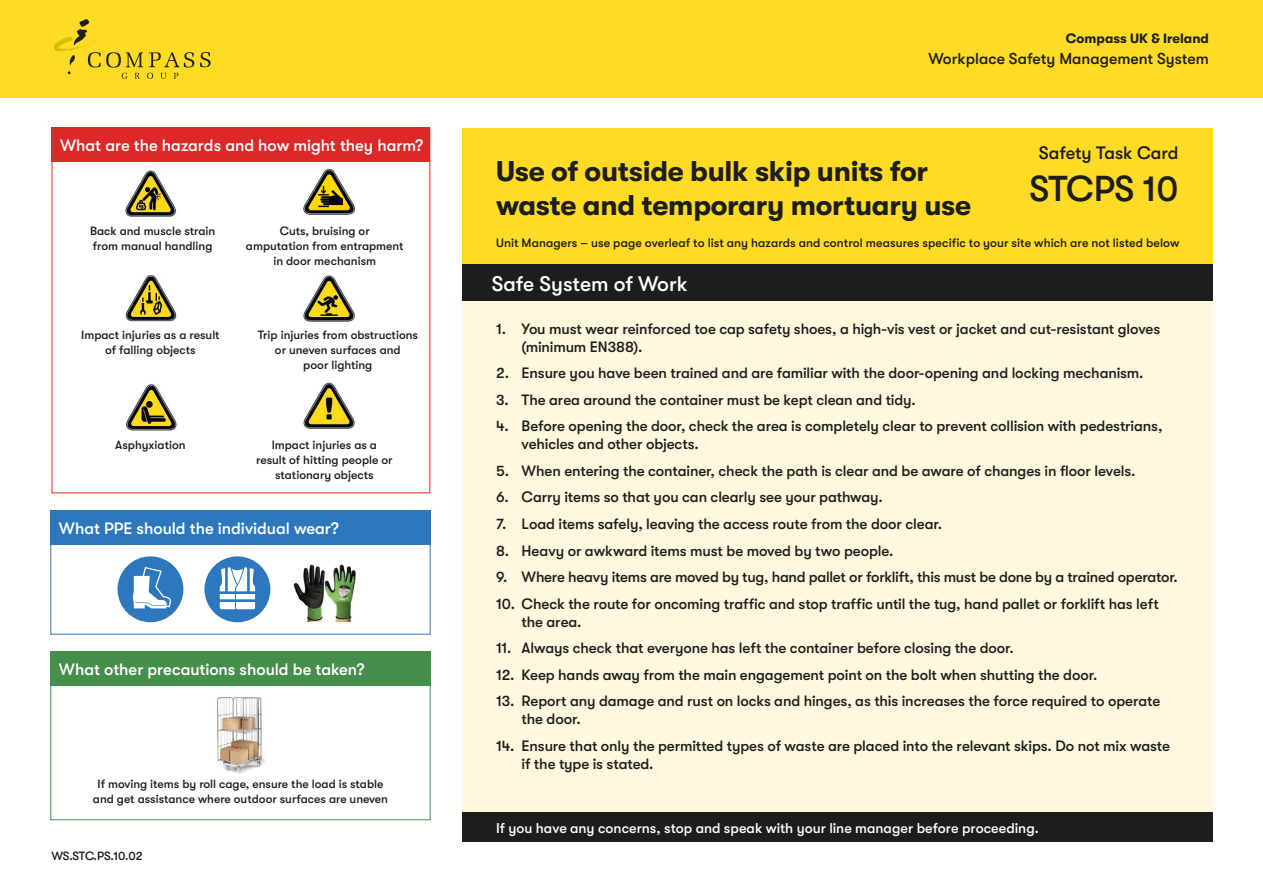
<style>
.page{position:relative;width:1263px;height:893px;background:#fff}
.page>*{position:absolute;margin:0;border:0;box-sizing:border-box;transform-origin:0 0}
.t1{font:500 36px "GT Walsheim Pro";letter-spacing:-.01em;color:#1d1d1b}
.t2{font:700 28.5px/34.5px "GT Walsheim Pro";letter-spacing:-.01em;color:#1d1d1b}
.t3{font:500 21px "GT Walsheim Pro";color:#fff}
.t4{font:500 18px "GT Walsheim Pro";letter-spacing:-.005em;color:#1d1d1b}
.t5{font:500 16.5px "GT Walsheim Pro";color:#fff}
.t6{font:500 15.75px "GT Walsheim Pro";color:#1d1d1b}
.t7{font:500 15px/18px "GT Walsheim Pro";letter-spacing:-.01em;color:#1d1d1b}
.t8{font:500 14.25px "GT Walsheim Pro";color:#fff}
.t9{font:700 13.5px "GT Walsheim Pro";color:#1d1d1b}
.t10{font:500 12.3px "GT Walsheim Pro";letter-spacing:.005em;color:#1d1d1b}
.t11{font:500 12px/15px "GT Walsheim Pro";color:#1d1d1b;text-align:center}
</style>
<div class="page">
<div style="left:0;top:0;width:1263px;height:97px;background:#ffdb26"></div>
<svg style="left:200px;top:52px;width:11px;height:15px"></svg>
<svg style="left:53px;top:19px;width:141px;height:60px"></svg>
<div style="left:462px;top:128px;width:750px;height:136px;background:#ffdb26"></div>
<div style="left:117px;top:556px;width:66px;height:66px;background:#2d78bd;border-radius:50%"></div>
<svg style="left:132px;top:567px;width:39px;height:41px"></svg>
<img style="left:303px;top:169px;width:53px;height:46px">
<img style="left:303px;top:275px;width:52px;height:46px">
<img style="left:303px;top:382px;width:52px;height:47px">
<img style="left:125px;top:275px;width:52px;height:46px">
<img style="left:126px;top:384px;width:51px;height:47px">
<img style="left:125px;top:170px;width:51px;height:47px">
<img style="left:293px;top:564px;width:63px;height:57px">
<img style="left:217px;top:697px;width:49px;height:77px">
<div style="left:204px;top:556px;width:66px;height:66px;background:#2d78bd;border-radius:50%"></div>
<svg style="left:220px;top:567px;width:35px;height:42px"></svg>
<div style="left:462px;top:264px;width:750px;height:37px;background:#1d1d1b"></div>
<div style="left:462px;top:301px;width:750px;height:511px;background:#fff8df"></div>
<div style="left:462px;top:812px;width:750px;height:30px;background:#1d1d1b"></div>
<div style="left:50px;top:652px;width:381px;height:168px;border:1px solid #468e4b"></div>
<div style="left:52px;top:128px;width:378px;height:34px;background:#dd2728"></div>
<div style="left:50px;top:652px;width:381px;height:34px;background:#468e4b"></div>
<div style="left:50px;top:510px;width:381px;height:34px;background:#2d78bd"></div>
<p class="t5" style="left:60px;top:136px;width:365px">What are the hazards and how might they harm?</p>
<p class="t11" style="left:90px;top:224px;width:127px;text-align:left">Back and muscle strain from manual handling</p>
<p class="t11" style="left:81px;top:328px;width:140px">Impact injuries as a result of falling objects</p>
<p class="t11" style="left:246px;top:224px;width:159px">Cuts, bruising or<br>amputation from entrapment in door mechanism</p>
<p class="t11" style="left:258px;top:328px;width:162px">Trip injuries from obstructions or uneven surfaces and<br>poor lighting</p>
<p class="t11" style="left:115px;top:437px;width:72px">Asphyxiation</p>
<p class="t11" style="left:256px;top:437px;width:138px">Impact injuries as a result of hitting people or stationary objects</p>
<p class="t5" style="left:59px;top:519px;width:282px">What PPE should the individual wear?</p>
<p class="t5" style="left:59px;top:660px;width:307px">What other precautions should be taken?</p>
<p class="t11" style="left:93px;top:776px;width:297px">If moving items by roll cage, ensure the load is stable and get assistance where outdoor surfaces are uneven</p>
<p class="t11" style="left:52px;top:848px;width:93px">WS.STC.PS.10.02</p>
<p class="t9" style="left:1066px;top:31px;width:145px">Compass UK &amp; Ireland</p>
<p class="t6" style="left:928px;top:50px;width:282px">Workplace Safety Management System</p>
<p class="t4" style="left:1039px;top:142px;width:141px">Safety Task Card</p>
<h1 class="t1" style="left:1029px;top:168px;width:150px">STCPS 10</h1>
<p class="t10" style="left:496px;top:235px;width:685px">Unit Managers – use page overleaf to list any hazards and control measures specific to your site which are not listed below</p>
<h3 class="t3" style="left:492px;top:271px;width:197px">Safe System of Work</h3>
<p class="t7" style="left:522px;top:320px;width:640px;text-indent:-26px">1. You must wear reinforced toe cap safety shoes, a high-vis vest or jacket and cut-resistant gloves (minimum EN388).</p>
<p class="t7" style="left:496px;top:364px;width:649px">2. Ensure you have been trained and are familiar with the door-opening and locking mechanism.</p>
<p class="t7" style="left:496px;top:391px;width:421px">3. The area around the container must be kept clean and tidy.</p>
<p class="t7" style="left:522px;top:417px;width:642px;text-indent:-26px">4. Before opening the door, check the area is completely clear to prevent collision with pedestrians, vehicles and other objects.</p>
<p class="t7" style="left:496px;top:462px;width:641px">5. When entering the container, check the path is clear and be aware of changes in floor levels.</p>
<p class="t7" style="left:496px;top:488px;width:388px">6. Carry items so that you can clearly see your pathway.</p>
<p class="t7" style="left:496px;top:515px;width:447px">7. Load items safely, leaving the access route from the door clear.</p>
<p class="t7" style="left:496px;top:541px;width:399px">8. Heavy or awkward items must be moved by two people.</p>
<p class="t7" style="left:496px;top:568px;width:683px">9. Where heavy items are moved by tug, hand pallet or forklift, this must be done by a trained operator.</p>
<p class="t7" style="left:522px;top:594px;width:639px;text-indent:-26px">10. Check the route for oncoming traffic and stop traffic until the tug, hand pallet or forklift has left the area.</p>
<p class="t7" style="left:496px;top:639px;width:519px">11. Always check that everyone has left the container before closing the door.</p>
<p class="t7" style="left:496px;top:665px;width:603px">12. Keep hands away from the main engagement point on the bolt when shutting the door.</p>
<p class="t7" style="left:522px;top:692px;width:640px;text-indent:-26px">13. Report any damage and rust on locks and hinges, as this increases the force required to operate the door.</p>
<p class="t7" style="left:522px;top:736px;width:650px;text-indent:-26px">14. Ensure that only the permitted types of waste are placed into the relevant skips. Do not mix waste if the type is stated.</p>
<h2 class="t2" style="left:496px;top:154px;width:477px">Use of outside bulk skip units for waste and temporary mortuary use</h2>
<p class="t8" style="left:496px;top:820px;width:544px">If you have any concerns, stop and speak with your line manager before proceeding.</p>
</div>
